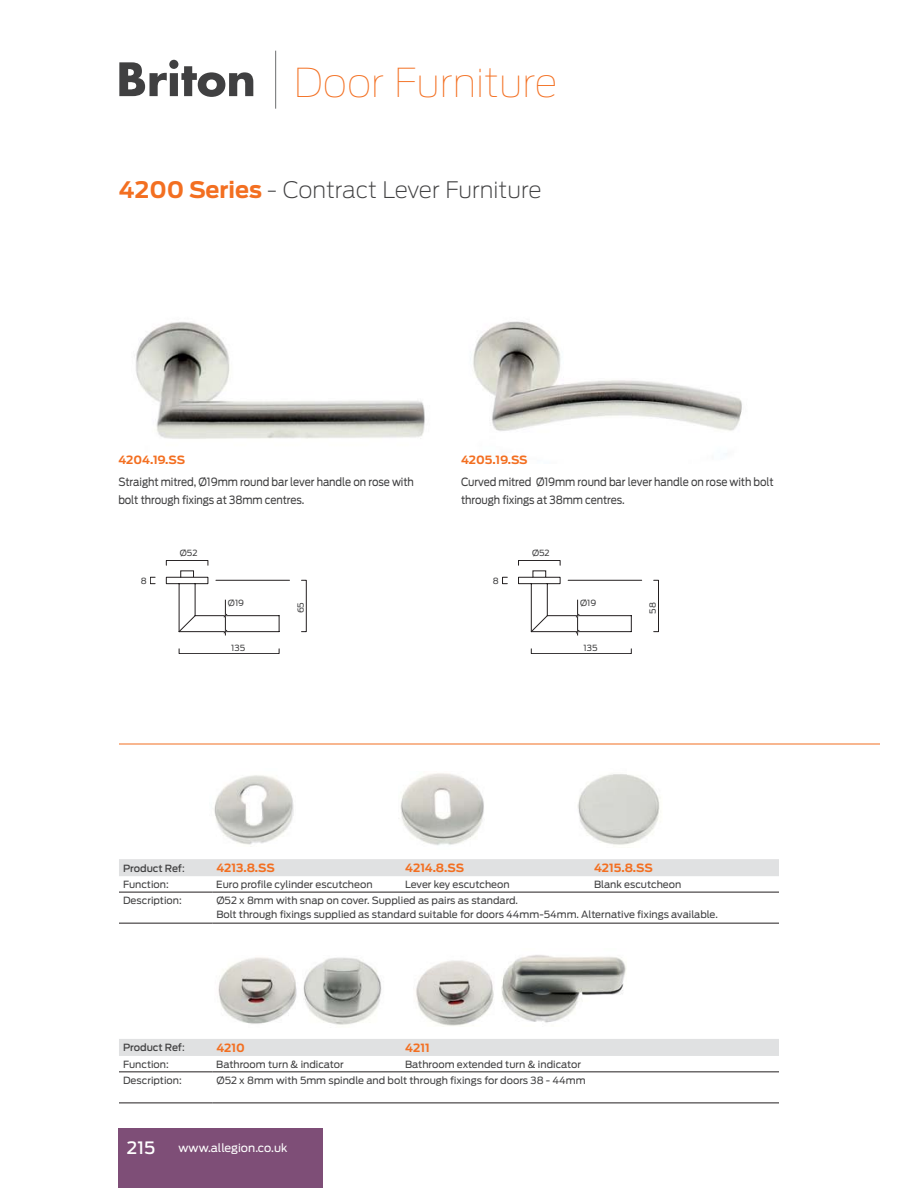
<style>
.page{position:relative;width:918px;height:1188px;background:#fff}
.page>*{position:absolute;margin:0;border:0;box-sizing:border-box;transform-origin:0 0}
.t1{font:100 39.45px "Antenna";color:#f36f21}
.t2{font:200 22.65px "Antenna";color:#404041}
.t3{font:500 16.95px "Antenna";color:#fff}
.t4{font:11.25px/18.3px "Antenna";letter-spacing:-.01em;color:#404041;scale:.9 1}
.t5{font:700 11.25px "Antenna";color:#f36f21}
.t6{font:11.25px "Antenna";color:#fff}
.t7{font:9.9px/14.1px "Antenna";color:#404041}
.t8{font:500 9.9px "Antenna";letter-spacing:-.01em;color:#404041}
.t9{font:8.4px "Antenna";color:#404041}
.s1{font-weight:700;color:#f36f21}
.s2{font-weight:400}
</style>
<div class="page">
<hr style="left:119px;top:744px;width:760px;height:1px;background:#f36f21">
<hr style="left:275px;top:51px;width:1px;height:58px;background:#6d6e70">
<svg style="left:119px;top:60px;width:134px;height:37px"></svg>
<div style="left:119px;top:1128px;width:204px;height:60px;background:#7e4e77"></div>
<img style="left:214px;top:775px;width:80px;height:70px">
<img style="left:400px;top:773px;width:84px;height:73px">
<img style="left:577px;top:774px;width:83px;height:71px">
<img style="left:416px;top:955px;width:211px;height:71px">
<img style="left:218px;top:957px;width:164px;height:68px">
<div style="left:119px;top:859px;width:660px;height:17px;background:#e0e1e2"></div>
<hr style="left:119px;top:892px;width:93px;height:1px;background:#231f20">
<hr style="left:212px;top:892px;width:567px;height:1px;background:#231f20">
<hr style="left:119px;top:923px;width:93px;height:1px;background:#231f20">
<hr style="left:212px;top:923px;width:567px;height:1px;background:#231f20">
<div style="left:119px;top:1039px;width:660px;height:17px;background:#e0e1e2"></div>
<hr style="left:119px;top:1072px;width:93px;height:1px;background:#231f20">
<hr style="left:212px;top:1072px;width:567px;height:1px;background:#231f20">
<hr style="left:119px;top:1103px;width:93px;height:1px;background:#231f20">
<hr style="left:212px;top:1103px;width:567px;height:1px;background:#231f20">
<img style="left:135px;top:322px;width:290px;height:117px">
<div style="left:518px;top:560px;width:42px;height:5px;border:1px solid #231f20"></div>
<svg style="left:502px;top:577px;width:5px;height:7px"></svg>
<div style="left:531px;top:649px;width:100px;height:5px;border:1px solid #231f20"></div>
<div style="left:654px;top:580px;width:5px;height:52px;border:1px solid #231f20"></div>
<hr style="left:568px;top:580px;width:74px;height:1px;background:#231f20">
<hr style="left:577px;top:600px;width:1px;height:35px;background:#231f20">
<svg style="left:518px;top:577px;width:114px;height:57px"></svg>
<img style="left:473px;top:321px;width:269px;height:133px">
<div style="left:166px;top:560px;width:42px;height:5px;border:1px solid #231f20"></div>
<svg style="left:150px;top:577px;width:5px;height:7px"></svg>
<div style="left:179px;top:649px;width:100px;height:5px;border:1px solid #231f20"></div>
<hr style="left:216px;top:580px;width:74px;height:1px;background:#231f20">
<div style="left:180px;top:571px;width:14px;height:7px;border:1px solid #231f20"></div>
<hr style="left:225px;top:600px;width:1px;height:35px;background:#231f20">
<svg style="left:166px;top:577px;width:114px;height:57px"></svg>
<h1 class="t1" style="left:294px;top:59px;width:265px">Door Furniture</h1>
<h2 class="t2" style="left:119px;top:181px;width:424px"><span class="s1">4200 Series</span> - Contract Lever Furniture</h2>
<p class="t5" style="left:118px;top:455px;width:68px">4204.19.SS</p>
<p class="t4" style="left:118px;top:474px;width:330px">Straight mitred, Ø19mm round bar lever handle on rose with bolt through fixings at 38mm centres.</p>
<p class="t5" style="left:461px;top:455px;width:68px">4205.19.SS</p>
<p class="t4" style="left:461px;top:474px;width:349px">Curved mitred Ø19mm round bar lever handle on rose with bolt through fixings at 38mm centres.</p>
<p class="t9" style="left:180px;top:550px;width:19px">Ø52</p>
<p class="t9" style="left:532px;top:550px;width:19px">Ø52</p>
<p class="t9" style="left:141px;top:578px;width:7px">8</p>
<p class="t9" style="left:493px;top:578px;width:7px">8</p>
<p class="t9" style="left:228px;top:599px;width:18px">Ø19</p>
<p class="t9" style="left:297px;top:613px;width:13px;rotate:-90deg">65</p>
<p class="t9" style="left:580px;top:599px;width:18px">Ø19</p>
<p class="t9" style="left:649px;top:614px;width:13px;rotate:-90deg">58</p>
<p class="t9" style="left:231px;top:644px;width:15px">135</p>
<p class="t9" style="left:584px;top:644px;width:15px">135</p>
<p class="t8" style="left:123px;top:862px;width:63px">Product Ref<span class="s2">:</span></p>
<p class="t5" style="left:216px;top:863px;width:60px">4213.8.SS</p>
<p class="t5" style="left:405px;top:863px;width:60px">4214.8.SS</p>
<p class="t5" style="left:594px;top:863px;width:60px">4215.8.SS</p>
<p class="t7" style="left:123px;top:878px;width:47px">Function:</p>
<p class="t7" style="left:216px;top:878px;width:158px">Euro profile cylinder escutcheon</p>
<p class="t7" style="left:405px;top:878px;width:106px">Lever key escutcheon</p>
<p class="t7" style="left:594px;top:878px;width:89px">Blank escutcheon</p>
<p class="t7" style="left:123px;top:894px;width:60px">Description:</p>
<p class="t7" style="left:216px;top:894px;width:503px">Ø52 x 8mm with snap on cover. Supplied as pairs as standard.<br>Bolt through fixings supplied as standard suitable for doors 44mm-54mm. Alternative fixings available.</p>
<p class="t8" style="left:123px;top:1042px;width:63px">Product Ref<span class="s2">:</span></p>
<p class="t5" style="left:216px;top:1043px;width:30px">4210</p>
<p class="t5" style="left:405px;top:1043px;width:26px">4211</p>
<p class="t7" style="left:123px;top:1058px;width:47px">Function:</p>
<p class="t7" style="left:216px;top:1058px;width:129px">Bathroom turn &amp; indicator</p>
<p class="t7" style="left:405px;top:1058px;width:177px">Bathroom extended turn &amp; indicator</p>
<p class="t7" style="left:123px;top:1074px;width:60px">Description:</p>
<p class="t7" style="left:216px;top:1074px;width:371px">Ø52 x 8mm with 5mm spindle and bolt through fixings for doors 38 - 44mm</p>
<h3 class="t3" style="left:127px;top:1138px;width:30px">215</h3>
<p class="t6" style="left:179px;top:1144px;width:110px">www.allegion.co.uk</p>
</div>
